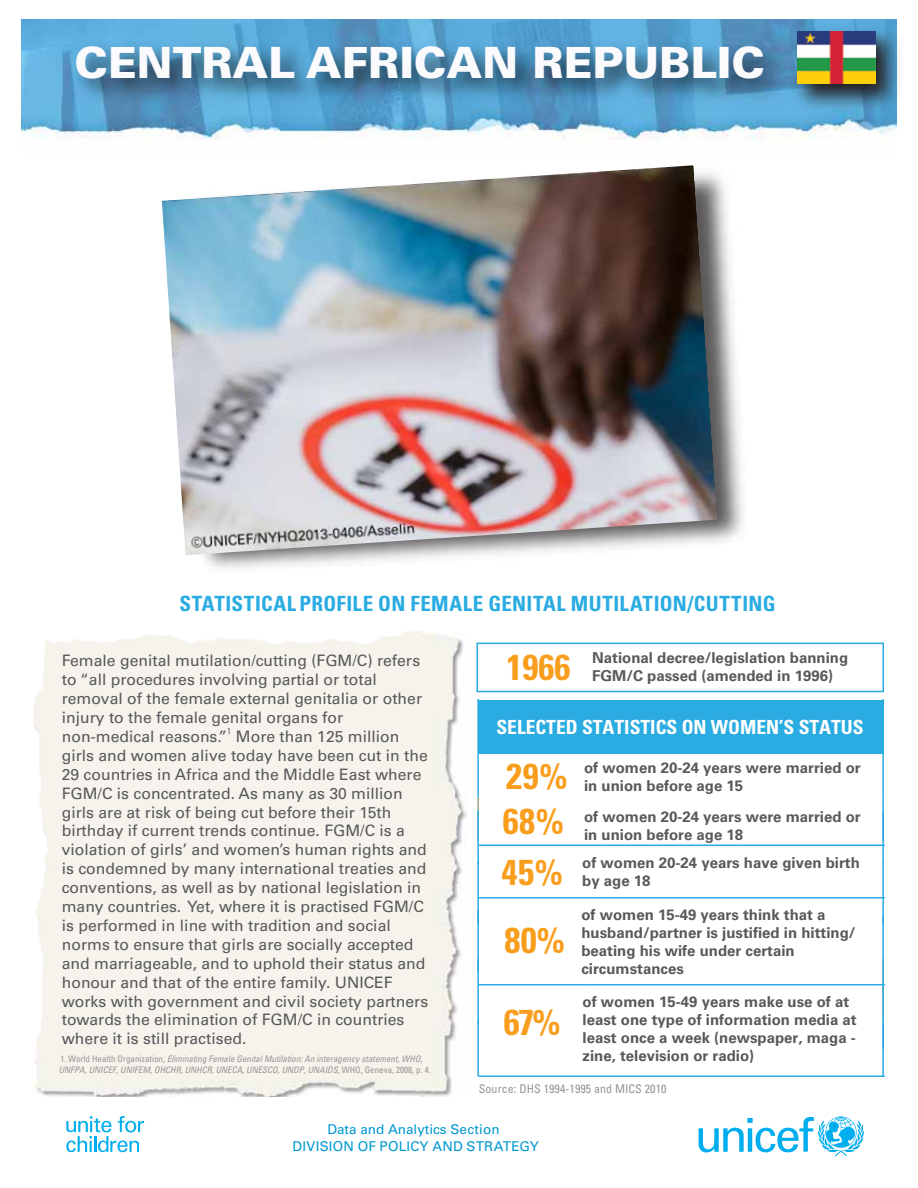
<style>
.page{position:relative;width:918px;height:1188px;background:#fff}
.page>*{position:absolute;margin:0;border:0;box-sizing:border-box;transform-origin:0 0}
.t1{font:900 43.05px "Univers LT Std";color:#fbfafc}
.t2{font:700 condensed 36px/51.3px "Univers LT Std";letter-spacing:.005em;color:#f99d1c}
.t3{font:700 condensed 21px "Univers LT Std";letter-spacing:.02em;color:#2aace2}
.t4{font:700 condensed 19.5px "Univers LT Std";color:#fff}
.t5{font:15.75px/18.9px "Univers LT Std";color:#58585b}
.t6{font:700 15px/18px "Univers LT Std";color:#58595b}
.t7{font:13.5px "Univers LT Std";letter-spacing:.015em;color:#0098d1}
.t8{font:13.5px "Univers LT Std";color:#0097d1}
.t9{font:condensed 12px "Univers LT Std";letter-spacing:.01em;color:#939598}
.t10{font:italic condensed 9px/10.8px "Univers LT Std";color:#939598}
.t11{font:9px "Myriad Pro";color:#58585b}
.s1{font-style:normal}
</style>
<div class="page">
<div style="left:478px;top:700px;width:405px;height:54px;background:#2aabe1"></div>
<img style="left:22px;top:19px;width:875px;height:121px">
<img style="left:33px;top:632px;width:434px;height:464px">
<hr style="left:477px;top:699px;width:2px;height:53px;background:#2aabe1">
<hr style="left:882px;top:699px;width:2px;height:53px;background:#2aabe1">
<hr style="left:477px;top:752px;width:2px;height:45px;background:#2aabe1">
<hr style="left:882px;top:752px;width:2px;height:45px;background:#2aabe1">
<hr style="left:477px;top:797px;width:2px;height:44px;background:#96a78a">
<hr style="left:882px;top:797px;width:2px;height:44px;background:#2aabe1">
<hr style="left:477px;top:811px;width:2px;height:53px;background:#2aabe1">
<hr style="left:882px;top:811px;width:2px;height:53px;background:#2aabe1">
<hr style="left:477px;top:862px;width:2px;height:61px;background:#2aabe1">
<hr style="left:882px;top:863px;width:2px;height:61px;background:#2aabe1">
<hr style="left:477px;top:958px;width:2px;height:66px;background:#2aabe1">
<hr style="left:477px;top:1022px;width:2px;height:54px;background:#2aabe1">
<hr style="left:882px;top:1022px;width:2px;height:54px;background:#2aabe1">
<svg style="left:66px;top:1116px;width:78px;height:36px"></svg>
<svg style="left:699px;top:1116px;width:164px;height:40px"></svg>
<hr style="left:477px;top:910px;width:2px;height:62px;background:#2aabe1">
<hr style="left:882px;top:915px;width:2px;height:134px;background:#2aabe1">
<img style="left:204px;top:176px;width:539px;height:393px">
<hr style="left:478px;top:844px;width:109px;height:2px;background:#2aabe1">
<hr style="left:587px;top:844px;width:298px;height:2px;background:#2aabe1">
<hr style="left:478px;top:897px;width:109px;height:1px;background:#2aabe1">
<hr style="left:587px;top:897px;width:298px;height:1px;background:#2aabe1">
<hr style="left:478px;top:984px;width:109px;height:2px;background:#2aabe1">
<hr style="left:587px;top:984px;width:298px;height:2px;background:#2aabe1">
<hr style="left:478px;top:1076px;width:109px;height:1px;background:#2aabe1">
<hr style="left:587px;top:1076px;width:298px;height:1px;background:#2aabe1">
<img style="left:62px;top:28px;width:230px;height:95px">
<img style="left:292px;top:28px;width:108px;height:95px">
<img style="left:400px;top:28px;width:34px;height:95px">
<img style="left:434px;top:28px;width:364px;height:95px">
<img style="left:784px;top:19px;width:115px;height:99px">
<img style="left:797px;top:32px;width:78px;height:52px">
<hr style="left:477px;top:643px;width:407px;height:1px;background:#2aabe1">
<hr style="left:477px;top:691px;width:407px;height:1px;background:#2aabe1">
<hr style="left:476px;top:643px;width:2px;height:49px;background:#2aabe1">
<hr style="left:883px;top:643px;width:1px;height:49px;background:#2aabe1">
<img style="left:162px;top:165px;width:555px;height:390px">
<h1 class="t1" style="left:75px;top:35px;width:692px">CENTRAL AFRICAN REPUBLIC</h1>
<h3 class="t3" style="left:180px;top:591px;width:597px">STATISTICAL PROFILE ON FEMALE GENITAL MUTILATION/CUTTING</h3>
<h2 class="t2" style="left:506px;top:641px;width:65px">1966</h2>
<p class="t6" style="left:592px;top:649px;width:257px">National decree/legislation banning<br>FGM/C passed (amended in 1996)</p>
<p class="t5" style="left:62px;top:651px;width:368px">Female genital mutilation/cutting (FGM/C) refers to “all procedures involving partial or total removal of the female external genitalia or other injury to the female genital organs for non-medical reasons.” More than 125 million girls and women alive today have been cut in the 29 countries in Africa and the Middle East where FGM/C is concentrated. As many as 30 million girls are at risk of being cut before their 15th birthday if current trends continue. FGM/C is a violation of girls’ and women’s human rights and is condemned by many international treaties and conventions, as well as by national legislation in many countries. Yet, where it is practised FGM/C is performed in line with tradition and social norms to ensure that girls are socially accepted and marriageable, and to uphold their status and honour and that of the entire family. UNICEF works with government and civil society partners towards the elimination of FGM/C in countries where it is still practised.</p>
<p class="t10" style="left:59px;top:1053px;width:373px"><span class="s1">1. World Health Organization,</span> Eliminating Female Genital Mutilation: An interagency statement, WHO,<br>UNFPA, UNICEF, UNIFEM, OHCHR, UNHCR, UNECA, UNESCO, UNDP, UNAIDS<span class="s1">, WHO, Geneva, 2008, p. 4.</span></p>
<p class="t11" style="left:227px;top:725px;width:6px">1</p>
<p class="t4" style="left:496px;top:715px;width:369px">SELECTED STATISTICS ON WOMEN’S STATUS</p>
<h2 class="t2" style="left:506px;top:751px;width:63px">29%</h2>
<p class="t6" style="left:584px;top:759px;width:278px">of women 20-24 years were married or in union before age 15</p>
<p class="t6" style="left:584px;top:807px;width:278px">of women 20-24 years were married or in union before age 18</p>
<p class="t6" style="left:582px;top:854px;width:279px">of women 20-24 years have given birth by age 18</p>
<p class="t6" style="left:581px;top:906px;width:276px">of women 15-49 years think that a husband/partner is justified in hitting/ beating his wife under certain circumstances</p>
<p class="t6" style="left:583px;top:993px;width:276px">of women 15-49 years make use of at least one type of information media at least once a week (newspaper, maga - zine, television or radio)</p>
<h2 class="t2" style="left:501px;top:795px;width:64px">68%<br>45%</h2>
<h2 class="t2" style="left:504px;top:914px;width:62px">80%</h2>
<h2 class="t2" style="left:504px;top:996px;width:58px">67%</h2>
<p class="t9" style="left:479px;top:1081px;width:189px">Source: DHS 1994-1995 and MICS 2010</p>
<p class="t8" style="left:327px;top:1121px;width:174px">Data and Analytics Section</p>
<p class="t7" style="left:293px;top:1138px;width:248px">DIVISION OF POLICY AND STRATEGY</p>
</div>
